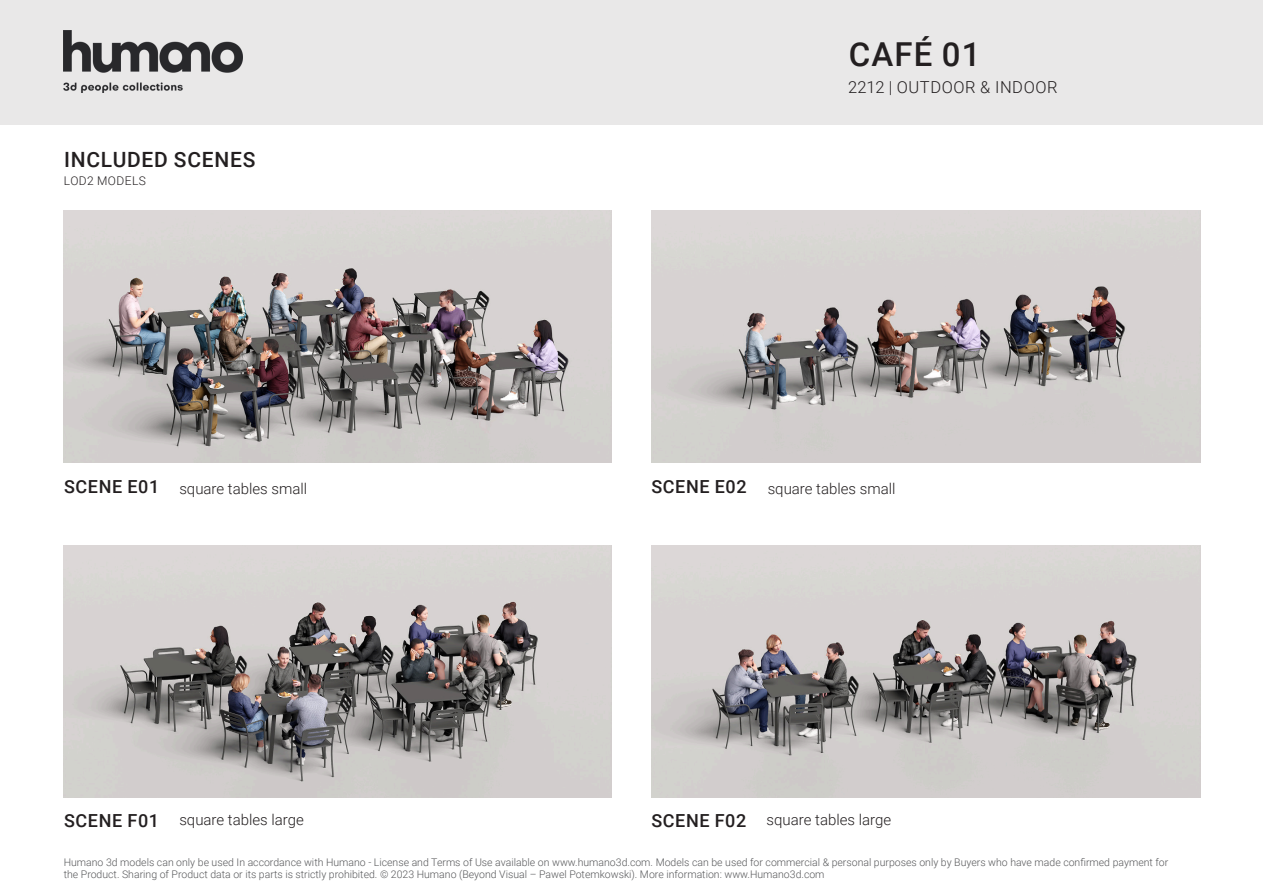
<style>
.page{position:relative;width:1263px;height:893px;background:#fff}
.page>*{position:absolute;margin:0;border:0;box-sizing:border-box;transform-origin:0 0}
.t1{font:500 33px "Roboto";letter-spacing:.035em;color:#231f20}
.t2{font:500 21px "Roboto";letter-spacing:.035em;color:#231f20}
.t3{font:500 18px "Roboto";letter-spacing:.035em;color:#231f20}
.t4{font:300 16.5px "Roboto";letter-spacing:.035em;color:#231f20}
.t5{font:300 15px "Roboto";color:#231f20}
.t6{font:300 12px "Roboto";letter-spacing:.035em;color:#231f20}
.t7{font:300 10.5px/12.6px "Roboto";color:#57585a}
</style>
<div class="page">
<div style="left:0;top:0;width:1263px;height:125px;background:#e9e8e8"></div>
<img style="left:64px;top:31px;width:178px;height:61px">
<img style="left:64px;top:210px;width:547px;height:253px">
<img style="left:64px;top:545px;width:547px;height:252px">
<img style="left:651px;top:210px;width:549px;height:253px">
<img style="left:651px;top:545px;width:549px;height:252px">
<h1 class="t1" style="left:849px;top:31px;width:133px">CAFÉ 01</h1>
<h3 class="t4" style="left:848px;top:76px;width:211px">2212 | OUTDOOR &amp; INDOOR</h3>
<p class="t2" style="left:64px;top:145px;width:193px">INCLUDED SCENES</p>
<p class="t6" style="left:64px;top:172px;width:83px">LOD2 MODELS</p>
<p class="t3" style="left:64px;top:474px;width:97px">SCENE E01</p>
<p class="t5" style="left:179px;top:478px;width:129px">square tables small</p>
<p class="t3" style="left:651px;top:474px;width:97px">SCENE E02</p>
<p class="t5" style="left:768px;top:478px;width:129px">square tables small</p>
<p class="t3" style="left:64px;top:808px;width:96px">SCENE F01</p>
<p class="t5" style="left:179px;top:809px;width:126px">square tables large</p>
<p class="t3" style="left:651px;top:808px;width:96px">SCENE F02</p>
<p class="t5" style="left:767px;top:809px;width:126px">square tables large</p>
<p class="t7" style="left:64px;top:855px;width:1106px">Humano 3d models can only be used In accordance with Humano - License and Terms of Use available on www.humano3d.com. Models can be used for commercial &amp; personal purposes only by Buyers who have made confirmed payment for the Product. Sharing of Product data or its parts is strictly prohibited. © 2023 Humano (Beyond Visual – Pawel Potemkowski). More information: www.Humano3d.com</p>
</div>
